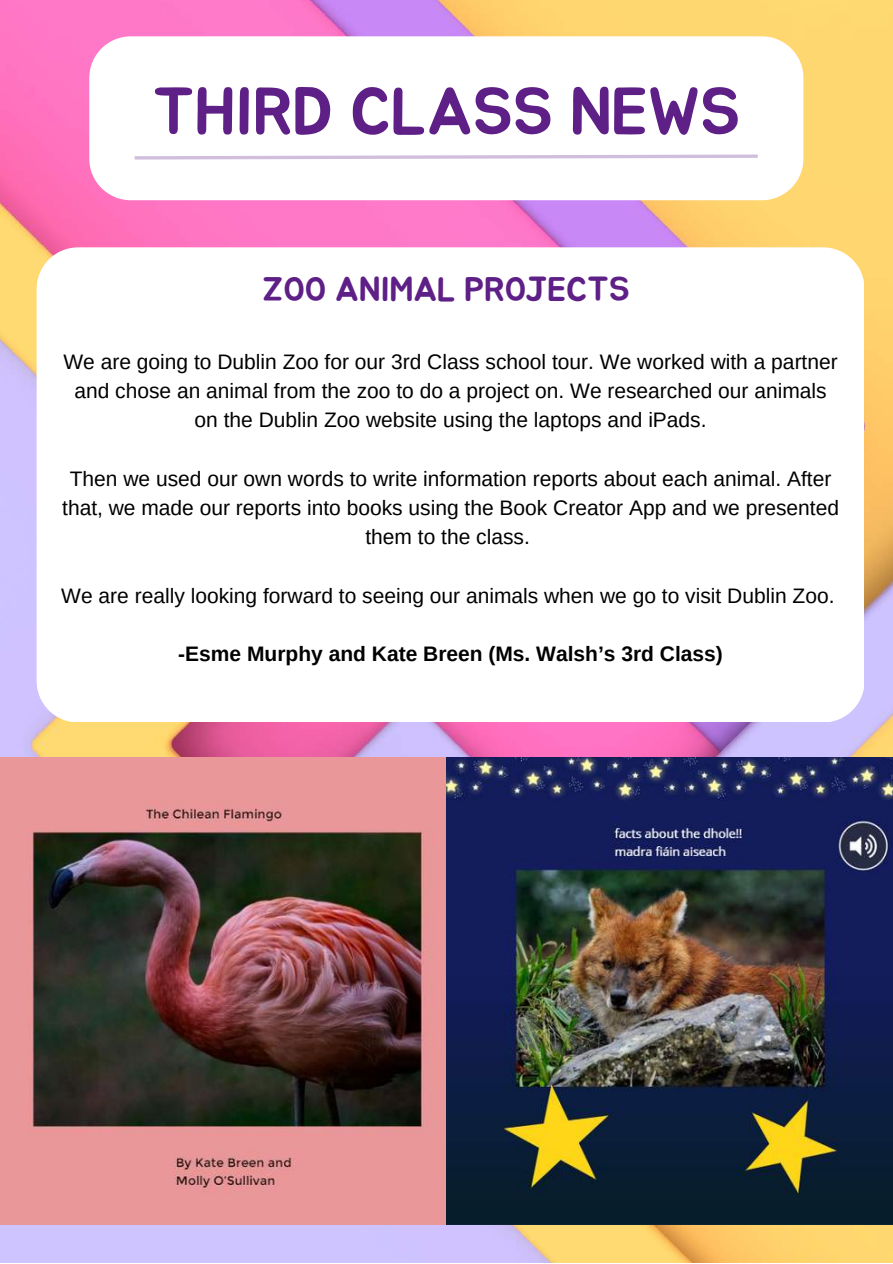
<style>
.page{position:relative;width:893px;height:1264px;background:#fff}
.page>*{position:absolute;margin:0;border:0;box-sizing:border-box;transform-origin:0 0}
.t1{font:66px "Jua";color:#5e1f86}
.t2{font:34.05px "Jua";color:#5e1f86}
.t3{font:21px/29.2px "Arimo";color:#000;text-align:center}
.t4{font:700 21px "Arimo";color:#000}
</style>
<div class="page">
<img style="left:0;top:0;width:892px;height:1262px">
<svg style="left:89px;top:36px;width:714px;height:164px"></svg>
<svg style="left:37px;top:247px;width:827px;height:475px"></svg>
<svg style="left:131px;top:153px;width:630px;height:8px"></svg>
<img style="left:0;top:757px;width:446px;height:467px">
<img style="left:446px;top:757px;width:446px;height:467px">
<h1 class="t1" style="left:152px;top:81px;width:589px">THIRD CLASS NEWS</h1>
<h2 class="t2" style="left:262px;top:274px;width:368px">ZOO ANIMAL PROJECTS</h2>
<p class="t3" style="left:63px;top:347px;width:775px">We are going to Dublin Zoo for our 3rd Class school tour. We worked with a partner and chose an animal from the zoo to do a project on. We researched our animals on the Dublin Zoo website using the laptops and iPads.</p>
<p class="t3" style="left:62px;top:463px;width:778px">Then we used our own words to write information reports about each animal. After that, we made our reports into books using the Book Creator App and we presented them to the class.</p>
<p class="t3" style="left:61px;top:580px;width:774px">We are really looking forward to seeing our animals when we go to visit Dublin Zoo.</p>
<p class="t4" style="left:178px;top:642px;width:546px">-Esme Murphy and Kate Breen (Ms. Walsh’s 3rd Class)</p>
</div>
